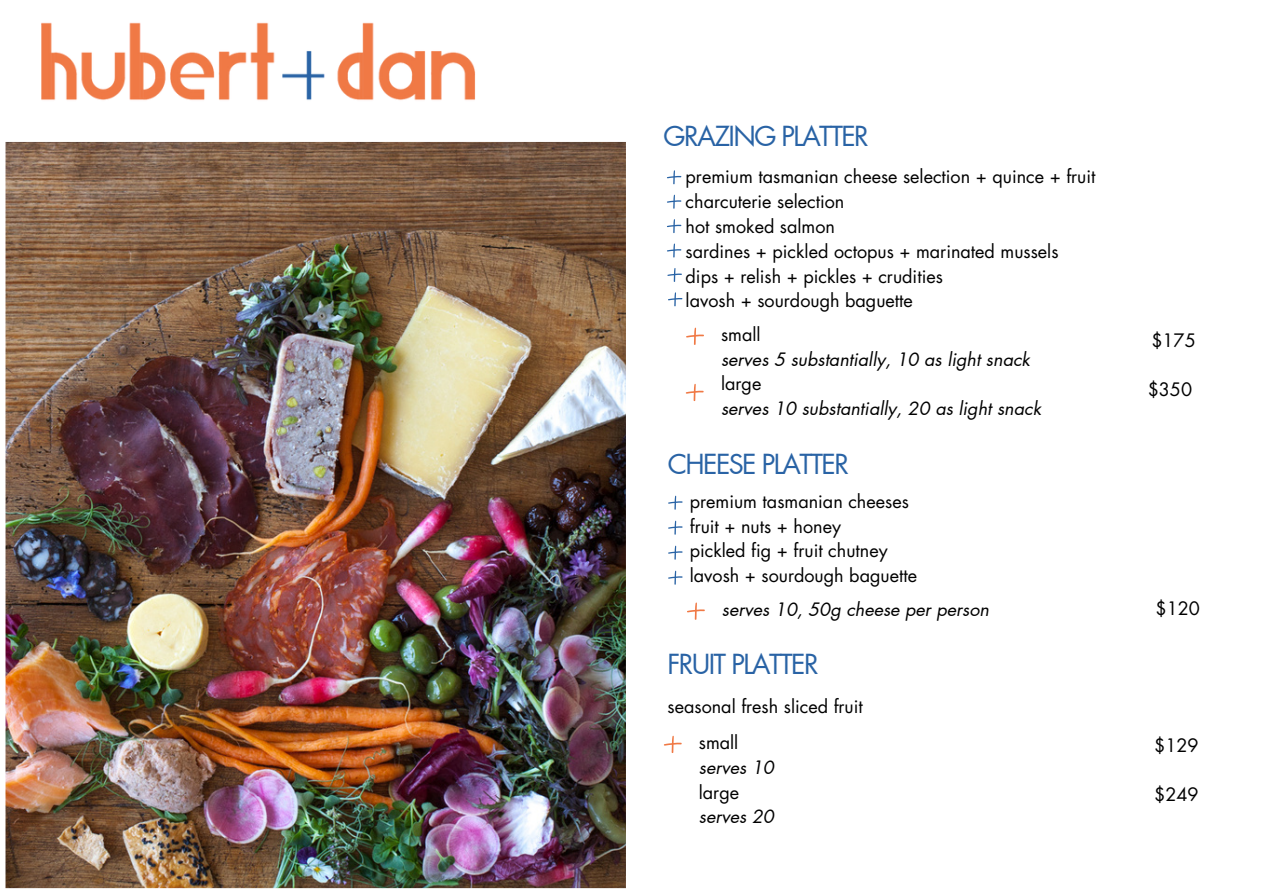
<style>
.page{position:relative;width:1263px;height:894px;background:#fff}
.page>*{position:absolute;margin:0;border:0;box-sizing:border-box;transform-origin:0 0}
.t1{font:27px "Futura LT Pro";letter-spacing:-.06em;color:#2963a5}
.t2{font:18px "Futura Std";color:#000}
.t3{font:italic 18px "Futura LT Pro";color:#000}
</style>
<div class="page">
<img style="left:41px;top:22px;width:435px;height:79px">
<img style="left:5px;top:141px;width:621px;height:748px">
<svg style="left:686px;top:327px;width:18px;height:18px"></svg>
<svg style="left:686px;top:383px;width:18px;height:18px"></svg>
<svg style="left:664px;top:735px;width:18px;height:18px"></svg>
<svg style="left:667px;top:170px;width:14px;height:14px"></svg>
<svg style="left:667px;top:194px;width:14px;height:15px"></svg>
<svg style="left:667px;top:219px;width:14px;height:14px"></svg>
<svg style="left:667px;top:243px;width:14px;height:15px"></svg>
<svg style="left:667px;top:268px;width:15px;height:14px"></svg>
<svg style="left:668px;top:292px;width:14px;height:14px"></svg>
<svg style="left:687px;top:602px;width:18px;height:18px"></svg>
<svg style="left:668px;top:495px;width:15px;height:15px"></svg>
<svg style="left:668px;top:520px;width:15px;height:14px"></svg>
<svg style="left:668px;top:545px;width:15px;height:14px"></svg>
<svg style="left:668px;top:570px;width:15px;height:14px"></svg>
<p class="t1" style="left:664px;top:123px;width:207px">GRAZING PLATTER</p>
<p class="t2" style="left:686px;top:168px;width:411px">premium tasmanian cheese selection + quince + fruit</p>
<p class="t2" style="left:686px;top:193px;width:160px">charcuterie selection</p>
<p class="t2" style="left:686px;top:218px;width:151px">hot smoked salmon</p>
<p class="t2" style="left:686px;top:243px;width:374px">sardines + pickled octopus + marinated mussels</p>
<p class="t2" style="left:686px;top:267px;width:259px">dips + relish + pickles + crudities</p>
<p class="t2" style="left:686px;top:292px;width:229px">lavosh + sourdough baguette</p>
<p class="t2" style="left:721px;top:326px;width:41px">small</p>
<p class="t3" style="left:721px;top:350px;width:310px">serves 5 substantially, 10 as light snack</p>
<p class="t2" style="left:721px;top:375px;width:42px">large</p>
<p class="t3" style="left:721px;top:400px;width:322px">serves 10 substantially, 20 as light snack</p>
<p class="t1" style="left:668px;top:451px;width:183px">CHEESE PLATTER</p>
<p class="t2" style="left:690px;top:492px;width:221px">premium tasmanian cheeses</p>
<p class="t2" style="left:690px;top:517px;width:153px">fruit + nuts + honey</p>
<p class="t2" style="left:690px;top:542px;width:199px">pickled fig + fruit chutney</p>
<p class="t2" style="left:690px;top:567px;width:229px">lavosh + sourdough baguette</p>
<p class="t2" style="left:1151px;top:332px;width:46px">$175</p>
<p class="t2" style="left:1148px;top:381px;width:46px">$350</p>
<p class="t3" style="left:722px;top:600px;width:269px">serves 10, 50g cheese per person</p>
<p class="t2" style="left:1156px;top:600px;width:46px">$120</p>
<p class="t1" style="left:668px;top:652px;width:153px">FRUIT PLATTER</p>
<p class="t2" style="left:668px;top:698px;width:197px">seasonal fresh sliced fruit</p>
<p class="t2" style="left:699px;top:733px;width:41px">small</p>
<p class="t3" style="left:699px;top:758px;width:77px">serves 10</p>
<p class="t2" style="left:699px;top:783px;width:42px">large</p>
<p class="t3" style="left:699px;top:808px;width:77px">serves 20</p>
<p class="t2" style="left:1154px;top:736px;width:46px">$129</p>
<p class="t2" style="left:1154px;top:786px;width:46px">$249</p>
</div>
